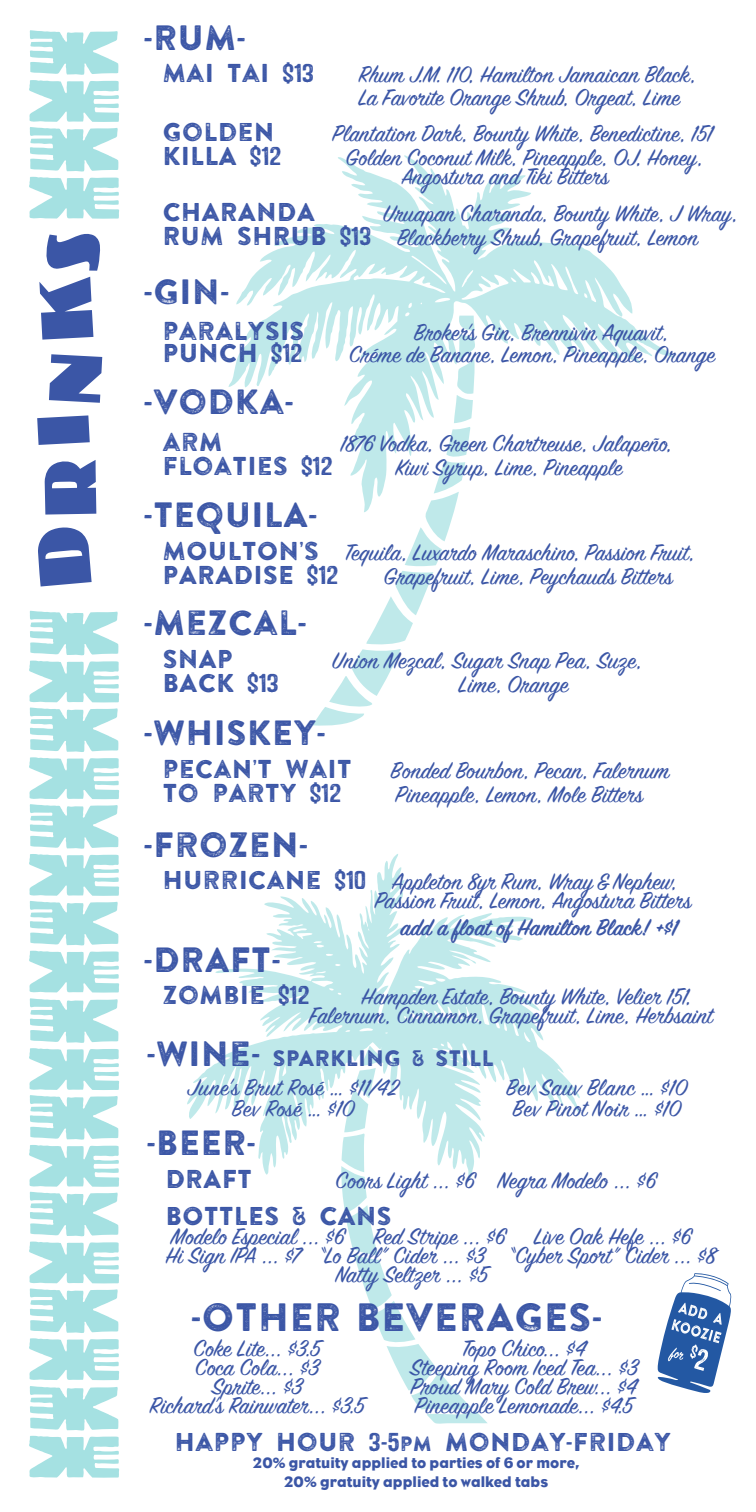
<style>
.page{position:relative;width:756px;height:1512px;background:#fff}
.page>*{position:absolute;margin:0;border:0;box-sizing:border-box;transform-origin:0 0}
.t1{font:39.55px "Assa Fonts";color:#3b56a6}
.t2{font:35px "Assa Fonts";color:#3b56a6}
.t3{font:25.72px/18.9px "Sign Painter House Script";color:#3b56a6}
.t4{font:25.72px "Assa Fonts";color:#3b56a6}
.t5{font:600 25.72px "Sign Painter House Script";color:#3b56a6}
.t6{font:22.4px "Assa Fonts";color:#3b56a6}
.t7{font:15.4px/18.9px "Eagle";color:#3b56a6;text-align:center}
.s1{font-family:"Assa Fonts"}
.s2{font-size:35px}
.s3{font-size:20.65px}
</style>
<div class="page">
<svg style="left:229px;top:155px;width:446px;height:233px"></svg>
<svg style="left:312px;top:316px;width:163px;height:410px"></svg>
<svg style="left:341px;top:1179px;width:146px;height:245px"></svg>
<svg style="left:187px;top:854px;width:393px;height:325px"></svg>
<svg style="left:38px;top:527px;width:54px;height:60px"></svg>
<svg style="left:45px;top:460px;width:51px;height:55px;background:#5b71b4"></svg>
<svg style="left:37px;top:415px;width:53px;height:30px;background:#556cb1"></svg>
<svg style="left:49px;top:354px;width:53px;height:49px"></svg>
<svg style="left:39px;top:277px;width:54px;height:63px"></svg>
<svg style="left:46px;top:233px;width:54px;height:38px"></svg>
<svg style="left:29px;top:611px;width:90px;height:769px"></svg>
<svg style="left:29px;top:30px;width:90px;height:189px"></svg>
<svg style="left:29px;top:1386px;width:90px;height:92px"></svg>
<svg style="left:658px;top:1273px;width:74px;height:120px"></svg>
<h2 class="t2" style="left:144px;top:20px;width:104px">-RUM-</h2>
<p class="t4" style="left:163px;top:60px;width:153px">MAI TAI $13</p>
<p class="t3" style="left:358px;top:66px;width:339px;line-height:22.4px">Rhum J.M. 110, Hamilton Jamaican Black,<br>La Favorite Orange Shrub, Orgeat, Lime</p>
<p class="t4" style="left:163px;top:119px;width:113px">GOLDEN</p>
<p class="t3" style="left:333px;top:126px;width:381px">Plantation Dark, Bounty White, Benedictine, 151</p>
<p class="t4" style="left:163px;top:143px;width:120px">KILLA $12</p>
<p class="t3" style="left:401px;top:150px;width:303px;text-indent:-56px">Golden Coconut Milk, Pineapple, OJ, Honey,<br>Angostura and Tiki Bitters</p>
<p class="t4" style="left:163px;top:199px;width:154px">CHARANDA</p>
<p class="t3" style="left:163px;top:204px;width:577px;line-height:24px;text-indent:221px">Uruapan Charanda, Bounty White, J Wray,<br><span class="s1">RUM SHRUB $13</span> Blackberry Shrub, Grapefruit, Lemon</p>
<h2 class="t2" style="left:144px;top:274px;width:87px">-GIN-</h2>
<p class="t4" style="left:163px;top:318px;width:144px">PARALYSIS</p>
<p class="t3" style="left:414px;top:325px;width:256px">Broker’s Gin, Brennivin Aquavit,</p>
<p class="t4" style="left:163px;top:340px;width:141px">PUNCH $12</p>
<p class="t3" style="left:349px;top:347px;width:367px">Créme de Banane, Lemon, Pineapple, Orange</p>
<h2 class="t2" style="left:144px;top:384px;width:152px">-VODKA-</h2>
<p class="t4" style="left:163px;top:429px;width:62px">ARM</p>
<p class="t3" style="left:340px;top:437px;width:333px">1876 Vodka, Green Chartreuse, Jalapeño,</p>
<p class="t4" style="left:163px;top:453px;width:172px">FLOATIES $12</p>
<p class="t3" style="left:395px;top:461px;width:229px">Kiwi Syrup, Lime, Pineapple</p>
<h2 class="t2" style="left:144px;top:497px;width:176px">-TEQUILA-</h2>
<p class="t3" style="left:163px;top:545px;width:534px"><span class="s1">MOULTON’S</span> Tequila, Luxardo Maraschino, Passion Fruit,</p>
<p class="t4" style="left:163px;top:562px;width:177px">PARADISE $12</p>
<p class="t3" style="left:384px;top:569px;width:290px">Grapefruit, Lime, Peychauds Bitters</p>
<h2 class="t2" style="left:144px;top:605px;width:165px">-MEZCAL-</h2>
<p class="t4" style="left:163px;top:646px;width:72px">SNAP</p>
<p class="t3" style="left:333px;top:653px;width:311px">Union Mezcal, Sugar Snap Pea, Suze,</p>
<p class="t4" style="left:163px;top:670px;width:118px">BACK $13</p>
<p class="t3" style="left:459px;top:677px;width:111px">Lime, Orange</p>
<h2 class="t2" style="left:144px;top:715px;width:184px">-WHISKEY-</h2>
<p class="t4" style="left:163px;top:756px;width:191px">PECAN’T WAIT</p>
<p class="t3" style="left:390px;top:763px;width:281px">Bonded Bourbon, Pecan, Falernum</p>
<p class="t4" style="left:163px;top:780px;width:180px">TO PARTY $12</p>
<p class="t3" style="left:396px;top:787px;width:249px">Pineapple, Lemon, Mole Bitters</p>
<h2 class="t2" style="left:144px;top:827px;width:166px">-FROZEN-</h2>
<p class="t3" style="left:375px;top:874px;width:318px;text-indent:-212px"><span class="s1">HURRICANE $10</span> Appleton 8yr Rum, Wray &amp; Nephew,<br>Passion Fruit, Lemon, Angostura Bitters</p>
<p class="t5" style="left:401px;top:912px;width:279px">add a float of Hamilton Black! +$1</p>
<h2 class="t2" style="left:144px;top:942px;width:139px">-DRAFT-</h2>
<p class="t4" style="left:163px;top:982px;width:149px">ZOMBIE $12</p>
<p class="t3" style="left:309px;top:989px;width:405px;text-indent:52px">Hampden Estate, Bounty White, Velier 151,<br>Falernum, Cinnamon, Grapefruit, Lime, Herbsaint</p>
<p class="t6" style="left:146px;top:1046px;width:349px"><span class="s2">-WINE-</span> SPARKLING &amp; STILL</p>
<p class="t3" style="left:188px;top:1079px;width:213px;line-height:20.7px;text-align:center">June’s Brut Rosé ... $11/42<br>Bev Rosé ... $10</p>
<p class="t3" style="left:506px;top:1079px;width:183px;line-height:20.7px">Bev Sauv Blanc ... $10<br>Bev Pinot Noir ... $10</p>
<h2 class="t2" style="left:146px;top:1125px;width:111px">-BEER-</h2>
<p class="t4" style="left:165px;top:1166px;width:89px">DRAFT</p>
<p class="t3" style="left:335px;top:1173px;width:322px">Coors Light ... $6 Negra Modelo ... $6</p>
<p class="t4" style="left:165px;top:1203px;width:228px">BOTTLES &amp; CANS</p>
<p class="t3" style="left:171px;top:1229px;width:522px">Modelo Especial ... $6 Red Stripe ... $6 Live Oak Hefe ... $6</p>
<p class="t3" style="left:165px;top:1248px;width:552px">Hi Sign IPA ... $7 “Lo Ball” Cider ... $3 “Cyber Sport” Cider ... $8</p>
<p class="t3" style="left:335px;top:1267px;width:154px">Natty Seltzer ... $5</p>
<h1 class="t1" style="left:191px;top:1297px;width:413px">-OTHER BEVERAGES-</h1>
<p class="t3" style="left:150px;top:1342px;width:217px;text-align:center">Coke Lite... $3.5<br>Coca Cola... $3<br>Sprite... $3<br>Richard’s Rainwater... $3.5</p>
<p class="t3" style="left:410px;top:1342px;width:229px;text-align:center">Topo Chico... $4<br>Steeping Room Iced Tea... $3<br>Proud Mary Cold Brew... $4<br>Pineapple Lemonade... $4.5</p>
<p class="t4" style="left:175px;top:1429px;width:498px">HAPPY HOUR 3-5<span class="s3">PM</span> MONDAY-FRIDAY</p>
<p class="t7" style="left:253px;top:1454px;width:328px">20% gratuity applied to parties of 6 or more,<br>20% gratuity applied to walked tabs</p>
</div>
